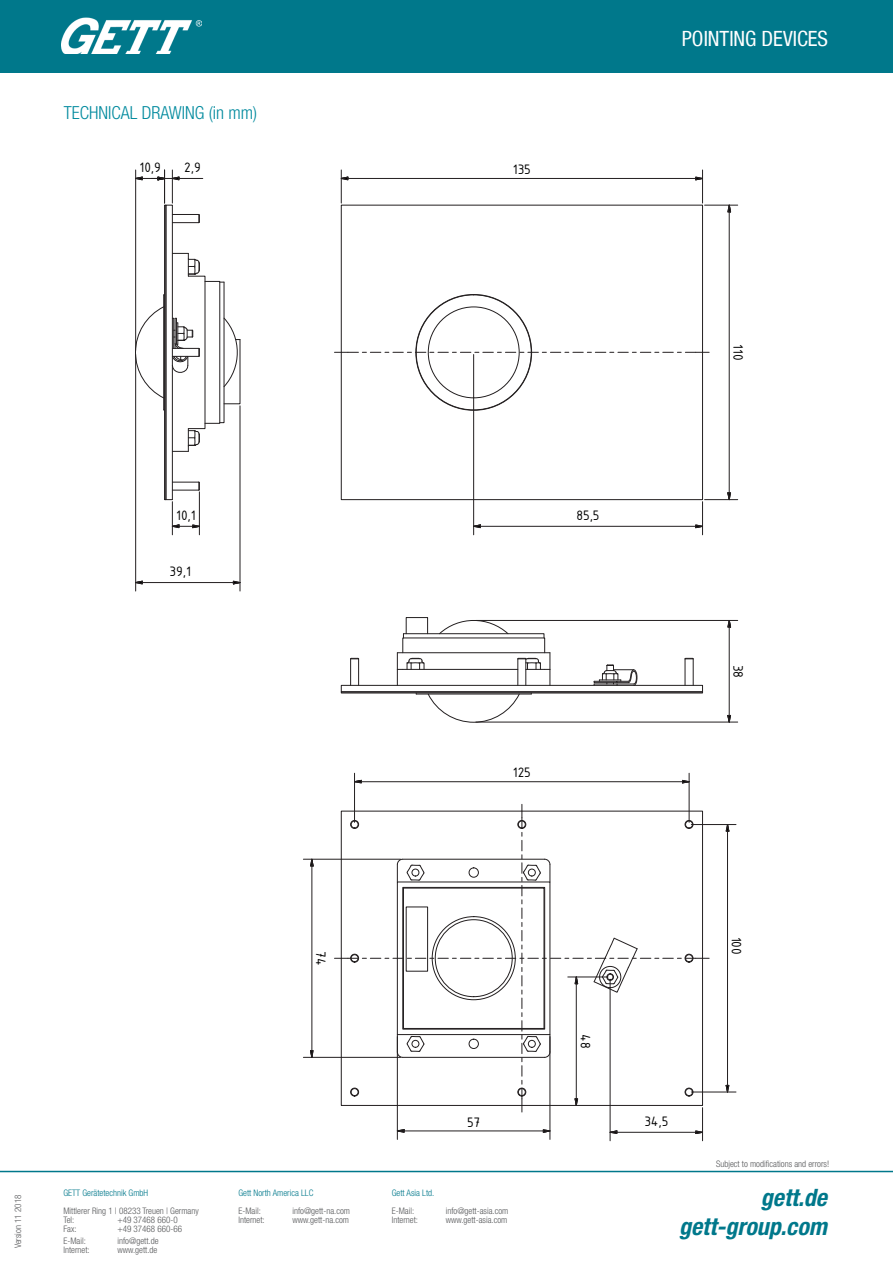
<style>
.page{position:relative;width:893px;height:1263px;background:#fff}
.page>*{position:absolute;margin:0;border:0;box-sizing:border-box;transform-origin:0 0}
.t1{font:italic 700 condensed 24px/28.8px "Helvetica Neue LT Pro";color:#00788b;text-align:right}
.t2{font:condensed 21px "Helvetica Neue LT Com";color:#fff}
.t3{font:300 condensed 18px "Helvetica Neue LT Com";color:#008a9e}
.t4{font:14.85px "ISOCPEUR";letter-spacing:-.005em;color:#000}
.t5{font:300 condensed 9px/9px "Helvetica Neue LT Com";color:#57585a}
.t6{font:300 condensed 9px "Helvetica Neue LT Com";color:#00788b}
</style>
<div class="page">
<div style="left:0;top:0;width:893px;height:73px;background:#00788b"></div>
<img style="left:62px;top:17px;width:140px;height:37px">
<hr style="left:0;top:1171px;width:893px;height:1px;background:#00788b">
<div style="left:341px;top:205px;width:362px;height:295px;border:1px solid #231f20"></div>
<div style="left:341px;top:685px;width:362px;height:7px;border:1px solid #231f20"></div>
<svg style="left:350px;top:658px;width:9px;height:27px"></svg>
<svg style="left:685px;top:658px;width:9px;height:27px"></svg>
<div style="left:341px;top:692px;width:362px;height:1px;border:1px solid #231f20"></div>
<hr style="left:397px;top:652px;width:153px;height:1px;background:#231f20">
<hr style="left:403px;top:669px;width:115px;height:1px;background:#231f20">
<hr style="left:416px;top:694px;width:115px;height:1px;background:#231f20">
<svg style="left:403px;top:617px;width:141px;height:21px"></svg>
<svg style="left:428px;top:694px;width:92px;height:28px"></svg>
<svg style="left:397px;top:653px;width:27px;height:32px"></svg>
<svg style="left:517px;top:653px;width:34px;height:32px"></svg>
<svg style="left:594px;top:664px;width:43px;height:22px"></svg>
<div style="left:166px;top:205px;width:7px;height:295px;border:1px solid #231f20"></div>
<svg style="left:172px;top:214px;width:28px;height:9px"></svg>
<svg style="left:172px;top:482px;width:28px;height:9px"></svg>
<div style="left:164px;top:205px;width:2px;height:295px;border:1px solid #231f20"></div>
<hr style="left:163px;top:295px;width:1px;height:115px;background:#231f20">
<svg style="left:219px;top:282px;width:22px;height:141px"></svg>
<svg style="left:135px;top:306px;width:29px;height:92px"></svg>
<svg style="left:172px;top:429px;width:28px;height:23px"></svg>
<svg style="left:172px;top:253px;width:28px;height:23px"></svg>
<svg style="left:172px;top:318px;width:28px;height:55px"></svg>
<svg style="left:727px;top:204px;width:4px;height:11px"></svg>
<svg style="left:727px;top:492px;width:4px;height:9px"></svg>
<hr style="left:729px;top:212px;width:1px;height:281px;background:#231f20">
<hr style="left:705px;top:205px;width:33px;height:1px;background:#231f20">
<hr style="left:705px;top:499px;width:33px;height:1px;background:#231f20">
<svg style="left:695px;top:177px;width:9px;height:3px"></svg>
<svg style="left:340px;top:177px;width:8px;height:3px"></svg>
<hr style="left:348px;top:178px;width:348px;height:1px;background:#231f20">
<hr style="left:341px;top:170px;width:1px;height:33px;background:#231f20">
<hr style="left:702px;top:170px;width:1px;height:33px;background:#231f20">
<svg style="left:695px;top:524px;width:9px;height:4px"></svg>
<svg style="left:474px;top:524px;width:7px;height:4px"></svg>
<hr style="left:480px;top:526px;width:216px;height:1px;background:#231f20">
<hr style="left:702px;top:502px;width:1px;height:33px;background:#231f20">
<hr style="left:473px;top:354px;width:1px;height:181px;background:#231f20">
<svg style="left:334px;top:352px;width:375px;height:1px"></svg>
<svg style="left:726px;top:825px;width:3px;height:7px"></svg>
<svg style="left:726px;top:1085px;width:3px;height:7px"></svg>
<hr style="left:727px;top:831px;width:1px;height:254px;background:#231f20">
<hr style="left:691px;top:1092px;width:45px;height:1px;background:#231f20">
<hr style="left:691px;top:824px;width:45px;height:1px;background:#231f20">
<svg style="left:682px;top:780px;width:7px;height:3px"></svg>
<svg style="left:355px;top:780px;width:7px;height:3px"></svg>
<hr style="left:361px;top:781px;width:321px;height:1px;background:#231f20">
<hr style="left:689px;top:773px;width:1px;height:49px;background:#231f20">
<hr style="left:354px;top:773px;width:1px;height:49px;background:#231f20">
<svg style="left:695px;top:1130px;width:9px;height:4px"></svg>
<svg style="left:609px;top:1130px;width:8px;height:4px"></svg>
<hr style="left:617px;top:1132px;width:79px;height:1px;background:#231f20">
<hr style="left:702px;top:1108px;width:1px;height:33px;background:#231f20">
<hr style="left:610px;top:979px;width:1px;height:162px;background:#231f20">
<svg style="left:334px;top:804px;width:375px;height:308px"></svg>
<svg style="left:727px;top:621px;width:4px;height:9px"></svg>
<svg style="left:727px;top:715px;width:4px;height:7px"></svg>
<hr style="left:729px;top:627px;width:1px;height:88px;background:#231f20">
<hr style="left:476px;top:722px;width:262px;height:1px;background:#231f20">
<hr style="left:476px;top:620px;width:262px;height:1px;background:#231f20">
<hr style="left:135px;top:170px;width:1px;height:180px;background:#231f20">
<hr style="left:164px;top:170px;width:1px;height:33px;background:#231f20">
<hr style="left:172px;top:170px;width:1px;height:33px;background:#231f20">
<svg style="left:135px;top:177px;width:68px;height:3px"></svg>
<svg style="left:233px;top:581px;width:7px;height:3px"></svg>
<svg style="left:136px;top:581px;width:7px;height:3px"></svg>
<hr style="left:142px;top:582px;width:91px;height:1px;background:#231f20">
<hr style="left:240px;top:406px;width:1px;height:185px;background:#231f20">
<hr style="left:135px;top:354px;width:1px;height:237px;background:#231f20">
<svg style="left:171px;top:524px;width:28px;height:4px"></svg>
<hr style="left:172px;top:502px;width:1px;height:33px;background:#231f20">
<hr style="left:199px;top:492px;width:1px;height:43px;background:#231f20">
<svg style="left:310px;top:858px;width:3px;height:12px"></svg>
<svg style="left:310px;top:1050px;width:3px;height:7px"></svg>
<hr style="left:312px;top:866px;width:1px;height:184px;background:#231f20">
<hr style="left:303px;top:1057px;width:98px;height:1px;background:#231f20">
<hr style="left:303px;top:859px;width:98px;height:1px;background:#231f20">
<svg style="left:543px;top:1129px;width:7px;height:4px"></svg>
<svg style="left:396px;top:1129px;width:9px;height:4px"></svg>
<hr style="left:404px;top:1131px;width:139px;height:1px;background:#231f20">
<hr style="left:550px;top:1036px;width:1px;height:103px;background:#231f20">
<hr style="left:397px;top:1036px;width:1px;height:103px;background:#231f20">
<p class="t3" style="left:64px;top:102px;width:195px">TECHNICAL DRAWING (in mm)</p>
<p class="t4" style="left:140px;top:158px;width:23px">10,9</p>
<p class="t4" style="left:184px;top:158px;width:18px">2,9</p>
<p class="t4" style="left:513px;top:160px;width:20px">135</p>
<p class="t2" style="left:682px;top:26px;width:148px">POINTING DEVICES</p>
<p class="t4" style="left:176px;top:506px;width:21px">10,1</p>
<p class="t4" style="left:170px;top:562px;width:23px">39,1</p>
<p class="t4" style="left:577px;top:506px;width:24px">85,5</p>
<p class="t4" style="left:513px;top:763px;width:20px">125</p>
<p class="t4" style="left:748px;top:344px;width:18px;rotate:90deg">110</p>
<p class="t4" style="left:748px;top:665px;width:15px;rotate:90deg">38</p>
<p class="t4" style="left:330px;top:951px;width:16px;rotate:90deg">74</p>
<p class="t5" style="left:13px;top:1248px;width:55px;rotate:-90deg">Version 11 2018</p>
<p class="t6" style="left:63px;top:1188px;width:86px">GETT Gerätetechnik GmbH</p>
<p class="t5" style="left:63px;top:1206px;width:137px">Mittlerer Ring 1 | 08233 Treuen | Germany<br>Tel:</p>
<p class="t5" style="left:117px;top:1215px;width:62px">+49 37468 660-0</p>
<p class="t5" style="left:63px;top:1224px;width:15px">Fax:</p>
<p class="t5" style="left:117px;top:1224px;width:66px">+49 37468 660-66</p>
<p class="t5" style="left:63px;top:1236px;width:24px">E-Mail:</p>
<p class="t5" style="left:117px;top:1236px;width:43px">info@gett.de</p>
<p class="t5" style="left:63px;top:1245px;width:28px">Internet:</p>
<p class="t5" style="left:117px;top:1245px;width:41px">www.gett.de</p>
<p class="t6" style="left:238px;top:1188px;width:76px">Gett North America LLC</p>
<p class="t5" style="left:238px;top:1206px;width:24px">E-Mail:</p>
<p class="t5" style="left:292px;top:1206px;width:59px">info@gett-na.com</p>
<p class="t5" style="left:238px;top:1215px;width:28px">Internet:</p>
<p class="t5" style="left:292px;top:1215px;width:58px">www.gett-na.com</p>
<p class="t4" style="left:467px;top:1112px;width:15px">57</p>
<p class="t6" style="left:392px;top:1188px;width:44px">Gett Asia Ltd.</p>
<p class="t5" style="left:392px;top:1206px;width:24px">E-Mail:</p>
<p class="t5" style="left:446px;top:1206px;width:64px">info@gett-asia.com</p>
<p class="t5" style="left:392px;top:1215px;width:28px">Internet:</p>
<p class="t5" style="left:446px;top:1215px;width:63px">www.gett-asia.com</p>
<p class="t4" style="left:595px;top:1034px;width:16px;rotate:90deg">48</p>
<p class="t4" style="left:746px;top:937px;width:19px;rotate:90deg">100</p>
<p class="t4" style="left:644px;top:1111px;width:26px">34,5</p>
<p class="t5" style="left:716px;top:1159px;width:115px">Subject to modifications and errors!</p>
<h1 class="t1" style="left:679px;top:1183px;width:149px">gett.de gett-group.com</h1>
</div>
